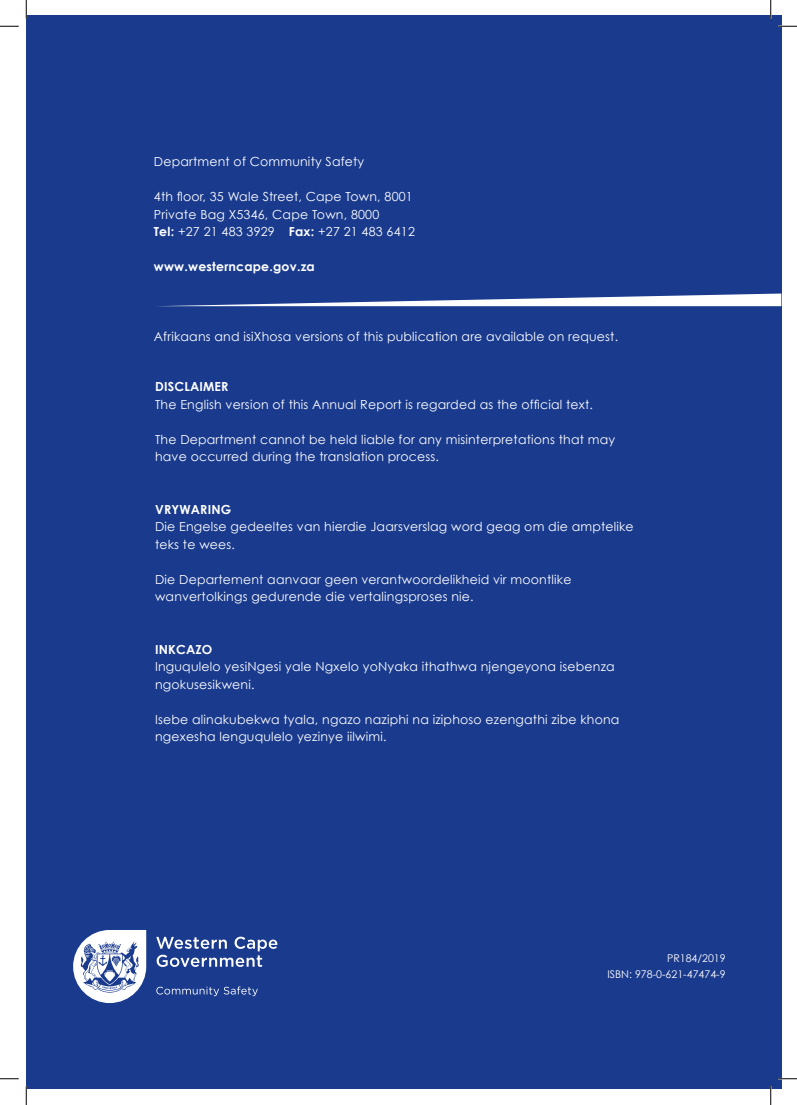
<style>
.page{position:relative;width:797px;height:1105px;background:#fff}
.page>*{position:absolute;margin:0;border:0;box-sizing:border-box;transform-origin:0 0}
.t1{font:12.5px/17.5px "Century Gothic";letter-spacing:.015em;color:#fff}
.t2{font:700 12.5px "Century Gothic";letter-spacing:.015em;color:#fff}
.t3{font:10.62px "Century Gothic";color:#fff}
.s1{font-weight:700}
</style>
<div class="page">
<div style="left:26px;top:16px;width:755px;height:1073px;background:#193a8d"></div>
<svg style="left:167px;top:294px;width:614px;height:12px"></svg>
<svg style="left:73px;top:930px;width:205px;height:73px"></svg>
<svg style="left:0;top:25px;width:19px;height:2px"></svg>
<svg style="left:778px;top:25px;width:19px;height:2px"></svg>
<svg style="left:0;top:1078px;width:19px;height:1px"></svg>
<svg style="left:778px;top:1078px;width:19px;height:1px"></svg>
<svg style="left:25px;top:0;width:2px;height:19px"></svg>
<svg style="left:25px;top:1086px;width:2px;height:19px"></svg>
<svg style="left:770px;top:0;width:1px;height:19px"></svg>
<svg style="left:770px;top:1086px;width:1px;height:19px"></svg>
<p class="t1" style="left:154px;top:153px;width:212px">Department of Community Safety</p>
<p class="t1" style="left:154px;top:188px;width:260px">4th floor, 35 Wale Street, Cape Town, 8001</p>
<p class="t1" style="left:154px;top:205px;width:227px">Private Bag X5346, Cape Town, 8000</p>
<p class="t1" style="left:154px;top:223px;width:262px"><span class="s1">Tel:</span> +27 21 483 3929 <span class="s1">Fax:</span> +27 21 483 6412</p>
<p class="t2" style="left:154px;top:259px;width:162px">www.westerncape.gov.za</p>
<p class="t1" style="left:154px;top:328px;width:466px">Afrikaans and isiXhosa versions of this publication are available on request.</p>
<p class="t2" style="left:155px;top:379px;width:75px">DISCLAIMER</p>
<p class="t1" style="left:155px;top:395px;width:439px">The English version of this Annual Report is regarded as the official text.</p>
<p class="t1" style="left:155px;top:430px;width:461px">The Department cannot be held liable for any misinterpretations that may have occurred during the translation process.</p>
<p class="t2" style="left:155px;top:501px;width:78px">VRYWARING</p>
<p class="t1" style="left:155px;top:518px;width:480px">Die Engelse gedeeltes van hierdie Jaarsverslag word geag om die amptelike teks te wees.</p>
<p class="t1" style="left:155px;top:570px;width:418px">Die Departement aanvaar geen verantwoordelikheid vir moontlike wanvertolkings gedurende die vertalingsproses nie.</p>
<p class="t2" style="left:155px;top:641px;width:59px">INKCAZO</p>
<p class="t1" style="left:155px;top:658px;width:461px">Inguqulelo yesiNgesi yale Ngxelo yoNyaka ithathwa njengeyona isebenza ngokusesikweni.</p>
<p class="t1" style="left:155px;top:710px;width:466px">Isebe alinakubekwa tyala, ngazo naziphi na iziphoso ezengathi zibe khona ngexesha lenguqulelo yezinye iilwimi.</p>
<p class="t3" style="left:667px;top:952px;width:60px">PR184/2019</p>
<p class="t3" style="left:607px;top:968px;width:120px">ISBN: 978-0-621-47474-9</p>
</div>
